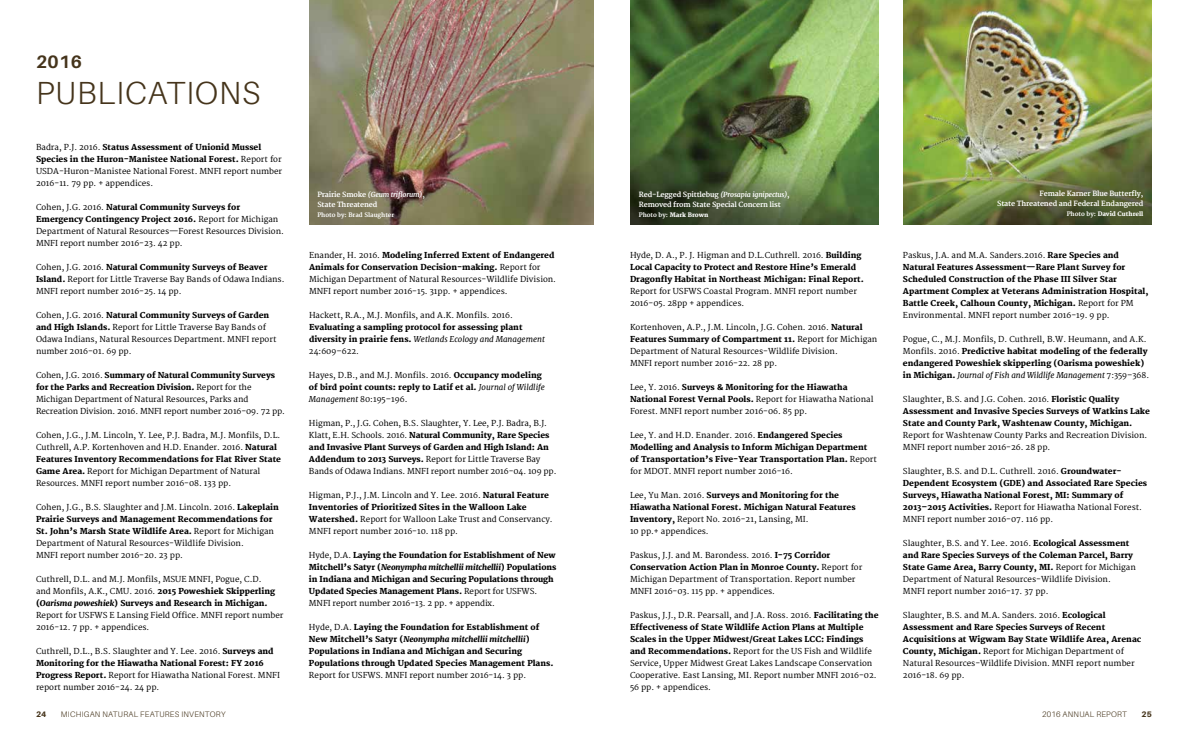
<style>
.page{position:relative;width:1188px;height:738px;background:#fff}
.page>*{position:absolute;margin:0;border:0;box-sizing:border-box;transform-origin:0 0}
.t1{font:300 32px "Aileron";letter-spacing:.03em;color:#45341b}
.t2{font:700 18px "Aileron";color:#45341b}
.t3{font:8px/12px "Merriweather";color:#000}
.t4{font:800 8px/12px "Merriweather";color:#000}
.t5{font:300 8px "Aileron";letter-spacing:.03em;color:#45341b}
.t6{font:800 8px "Aileron";color:#45341b}
.t7{font:700 7px/10px "Merriweather";letter-spacing:-.02em;color:#fff}
.t8{font:800 6px "Merriweather";color:#fff}
.t9{font:700 6px "Merriweather";color:#fff}
.s1{font-weight:800}
.s2{font-weight:800;font-style:italic}
.s3{font-style:italic}
.s4{font-weight:400;font-style:italic}
.s5{font-weight:400}
.s6{font-weight:700}
</style>
<div class="page">
<img style="left:309px;top:0;width:285px;height:225px">
<img style="left:630px;top:0;width:249px;height:225px">
<img style="left:903px;top:0;width:249px;height:225px">
<h2 class="t2" style="left:36px;top:52px;width:48px">2016</h2>
<h1 class="t1" style="left:36px;top:75px;width:226px">PUBLICATIONS</h1>
<p class="t3" style="left:36px;top:141px;width:248px">Badra, P.J. 2016. <span class="s1">Status Assessment of Unionid Mussel Species in the Huron-Manistee National Forest.</span> Report for USDA-Huron-Manistee National Forest. MNFI report number 2016-11. 79 pp. + appendices.</p>
<p class="t3" style="left:36px;top:201px;width:250px">Cohen, J.G. 2016. <span class="s1">Natural Community Surveys for Emergency Contingency Project 2016.</span> Report for Michigan Department of Natural Resources—Forest Resources Division.<br>MNFI report number 2016-23. 42 pp.</p>
<p class="t3" style="left:36px;top:261px;width:250px">Cohen, J.G. 2016. <span class="s1">Natural Community Surveys of Beaver<br>Island.</span> Report for Little Traverse Bay Bands of Odawa Indians.<br>MNFI report number 2016-25. 14 pp.</p>
<p class="t3" style="left:36px;top:309px;width:242px">Cohen, J.G. 2016. <span class="s1">Natural Community Surveys of Garden and High Islands.</span> Report for Little Traverse Bay Bands of Odawa Indians, Natural Resources Department. MNFI report number 2016-01. 69 pp.</p>
<p class="t3" style="left:36px;top:369px;width:250px">Cohen, J.G. 2016. <span class="s1">Summary of Natural Community Surveys for the Parks and Recreation Division.</span> Report for the Michigan Department of Natural Resources, Parks and Recreation Division. 2016. MNFI report number 2016-09. 72 pp.</p>
<p class="t3" style="left:36px;top:429px;width:247px">Cohen, J.G., J.M. Lincoln, Y. Lee, P.J. Badra, M.J. Monfils, D.L.<br>Cuthrell, A.P. Kortenhoven and H.D. Enander. 2016. <span class="s1">Natural Features Inventory Recommendations for Flat River State Game Area.</span> Report for Michigan Department of Natural Resources. MNFI report number 2016-08. 133 pp.</p>
<p class="t3" style="left:36px;top:501px;width:244px">Cohen, J.G., B.S. Slaughter and J.M. Lincoln. 2016. <span class="s1">Lakeplain Prairie Surveys and Management Recommendations for St. John’s Marsh State Wildlife Area.</span> Report for Michigan Department of Natural Resources-Wildlife Division.<br>MNFI report number 2016-20. 23 pp.</p>
<p class="t3" style="left:36px;top:573px;width:249px">Cuthrell, D.L. and M.J. Monfils, MSUE MNFI, Pogue, C.D.<br>and Monfils, A.K., CMU. 2016. <span class="s1">2015 Poweshiek Skipperling (</span><span class="s2">Oarisma poweshiek</span><span class="s1">) Surveys and Research in Michigan.<br></span>Report for USFWS E Lansing Field Office. MNFI report number 2016-12. 7 pp. + appendices.</p>
<p class="t3" style="left:36px;top:645px;width:246px">Cuthrell, D.L., B.S. Slaughter and Y. Lee. 2016. <span class="s1">Surveys and Monitoring for the Hiawatha National Forest: FY 2016<br>Progress Report.</span> Report for Hiawatha National Forest. MNFI report number 2016-24. 24 pp.</p>
<p class="t7" style="left:317px;top:190px;width:109px">Prairie Smoke <span class="s3">(Geum triflorum)</span>,<br>State Threatened</p>
<p class="t9" style="left:317px;top:211px;width:78px">Photo by: Brad Slaughter</p>
<p class="t3" style="left:309px;top:249px;width:249px">Enander, H. 2016. <span class="s1">Modeling Inferred Extent of Endangered Animals for Conservation Decision-making.</span> Report for Michigan Department of Natural Resources-Wildlife Division.<br>MNFI report number 2016-15. 31pp. + appendices.</p>
<p class="t3" style="left:309px;top:309px;width:205px">Hackett, R.A., M.J. Monfils, and A.K. Monfils. 2016.</p>
<p class="t4" style="left:309px;top:321px;width:237px">Evaluating a sampling protocol for assessing plant diversity in prairie fens. <span class="s4">Wetlands Ecology and Management<br></span><span class="s5">24:609–622.</span></p>
<p class="t4" style="left:309px;top:369px;width:238px"><span class="s5">Hayes, D.B., and M.J. Monfils. 2016.</span> Occupancy modeling of bird point counts: reply to Latif et al. <span class="s4">Journal of Wildlife<br>Management</span> <span class="s5">80:195–196.</span></p>
<p class="t3" style="left:309px;top:417px;width:249px">Higman, P., J.G. Cohen, B.S. Slaughter, Y. Lee, P.J. Badra, B.J.<br>Klatt, E.H. Schools. 2016. <span class="s1">Natural Community, Rare Species and Invasive Plant Surveys of Garden and High Island: An Addendum to 2013 Surveys.</span> Report for Little Traverse Bay Bands of Odawa Indians. MNFI report number 2016-04. 109 pp.</p>
<p class="t3" style="left:309px;top:489px;width:245px">Higman, P.J., J.M. Lincoln and Y. Lee. 2016. <span class="s1">Natural Feature Inventories of Prioritized Sites in the Walloon Lake Watershed.</span> Report for Walloon Lake Trust and Conservancy.<br>MNFI report number 2016-10. 118 pp.</p>
<p class="t4" style="left:309px;top:549px;width:249px"><span class="s5">Hyde, D.A.</span> Laying the Foundation for Establishment of New Mitchell’s Satyr (<span class="s3">Neonympha mitchellii mitchellii</span>) Populations in Indiana and Michigan and Securing Populations through Updated Species Management Plans. <span class="s5">Report for USFWS.<br>MNFI report number 2016-13. 2 pp. + appendix.</span></p>
<p class="t4" style="left:309px;top:621px;width:246px"><span class="s5">Hyde, D.A.</span> Laying the Foundation for Establishment of New Mitchell’s Satyr (<span class="s3">Neonympha mitchellii mitchellii</span>)<br>Populations in Indiana and Michigan and Securing Populations through Updated Species Management Plans.</p>
<p class="t3" style="left:309px;top:669px;width:219px">Report for USFWS. MNFI report number 2016-14. 3 pp.</p>
<p class="t7" style="left:639px;top:190px;width:153px">Red-Legged Spittlebug <span class="s3">(Prosapia ignipectus)</span>,<br>Removed from State Special Concern list</p>
<p class="t8" style="left:639px;top:211px;width:71px"><span class="s6">Photo by:</span> Mark Brown</p>
<p class="t4" style="left:630px;top:249px;width:235px"><span class="s5">Hyde, D. A., P. J. Higman and D.L.Cuthrell. 2016.</span> Building<br>Local Capacity to Protect and Restore Hine’s Emerald<br>Dragonfly Habitat in Northeast Michigan: Final Report.</p>
<p class="t3" style="left:630px;top:285px;width:228px">Report for USFWS Coastal Program. MNFI report number<br>2016-05. 28pp + appendices.</p>
<p class="t3" style="left:630px;top:321px;width:249px">Kortenhoven, A.P., J.M. Lincoln, J.G. Cohen. 2016. <span class="s1">Natural Features Summary of Compartment 11.</span> Report for Michigan Department of Natural Resources-Wildlife Division.<br>MNFI report number 2016-22. 28 pp.</p>
<p class="t3" style="left:630px;top:381px;width:245px">Lee, Y. 2016. <span class="s1">Surveys &amp; Monitoring for the Hiawatha<br>National Forest Vernal Pools.</span> Report for Hiawatha National<br>Forest. MNFI report number 2016-06. 85 pp.</p>
<p class="t4" style="left:630px;top:429px;width:248px"><span class="s5">Lee, Y. and H.D. Enander. 2016.</span> Endangered Species Modelling and Analysis to Inform Michigan Department of Transportation’s Five-Year Transportation Plan. <span class="s5">Report for MDOT. MNFI report number 2016-16.</span></p>
<p class="t4" style="left:630px;top:489px;width:227px"><span class="s5">Lee, Yu Man. 2016.</span> Surveys and Monitoring for the Hiawatha National Forest. Michigan Natural Features Inventory, <span class="s5">Report No. 2016-21, Lansing, MI.<br>10 pp.+ appendices.</span></p>
<p class="t3" style="left:630px;top:549px;width:234px">Paskus, J.J. and M. Barondess. 2016. <span class="s1">I-75 Corridor Conservation Action Plan in Monroe County.</span> Report for Michigan Department of Transportation. Report number MNFI 2016-03. 115 pp. + appendices.</p>
<p class="t3" style="left:630px;top:609px;width:250px">Paskus, J.J., D.R. Pearsall, and J.A. Ross. 2016. <span class="s1">Facilitating the Effectiveness of State Wildlife Action Plans at Multiple Scales in the Upper Midwest/Great Lakes LCC: Findings and Recommendations.</span> Report for the US Fish and Wildlife Service, Upper Midwest Great Lakes Landscape Conservation Cooperative. East Lansing, MI. Report number MNFI 2016-02.<br>56 pp. + appendices.</p>
<p class="t7" style="left:997px;top:189px;width:148px;text-align:right">Female Karner Blue Butterfly,<br>State Threatened and Federal Endangered</p>
<p class="t8" style="left:1067px;top:211px;width:78px"><span class="s6">Photo by:</span> David Cuthrell</p>
<p class="t4" style="left:903px;top:249px;width:247px"><span class="s5">Paskus, J.A. and M.A. Sanders.2016.</span> Rare Species and Natural Features Assessment—Rare Plant Survey for Scheduled Construction of the Phase III Silver Star Apartment Complex at Veterans Administration Hospital, Battle Creek, Calhoun County, Michigan. <span class="s5">Report for PM Environmental. MNFI report number 2016-19. 9 pp.</span></p>
<p class="t4" style="left:903px;top:333px;width:248px"><span class="s5">Pogue, C., M.J. Monfils, D. Cuthrell, B.W. Heumann, and A.K.<br>Monfils. 2016.</span> Predictive habitat modeling of the federally endangered Poweshiek skipperling (Oarisma poweshiek) in Michigan. <span class="s4">Journal of Fish and Wildlife Management</span> <span class="s5">7:359–368.</span></p>
<p class="t4" style="left:903px;top:393px;width:249px"><span class="s5">Slaughter, B.S. and J.G. Cohen. 2016.</span> Floristic Quality<br>Assessment and Invasive Species Surveys of Watkins Lake<br>State and County Park, Washtenaw County, Michigan.</p>
<p class="t3" style="left:903px;top:429px;width:246px">Report for Washtenaw County Parks and Recreation Division.<br>MNFI report number 2016-26. 28 pp.</p>
<p class="t4" style="left:903px;top:465px;width:246px"><span class="s5">Slaughter, B.S. and D.L. Cuthrell. 2016.</span> Groundwater-Dependent Ecosystem (GDE) and Associated Rare Species Surveys, Hiawatha National Forest, MI: Summary of 2013–2015 Activities. <span class="s5">Report for Hiawatha National Forest.<br>MNFI report number 2016-07. 116 pp.</span></p>
<p class="t3" style="left:903px;top:537px;width:234px">Slaughter, B.S. and Y. Lee. 2016. <span class="s1">Ecological Assessment and Rare Species Surveys of the Coleman Parcel, Barry State Game Area, Barry County, MI.</span> Report for Michigan Department of Natural Resources-Wildlife Division.<br>MNFI report number 2016-17. 37 pp.</p>
<p class="t3" style="left:903px;top:609px;width:240px">Slaughter, B.S. and M.A. Sanders. 2016. <span class="s1">Ecological Assessment and Rare Species Surveys of Recent Acquisitions at Wigwam Bay State Wildlife Area, Arenac County, Michigan.</span> Report for Michigan Department of Natural Resources-Wildlife Division. MNFI report number 2016-18. 69 pp.</p>
<p class="t6" style="left:36px;top:709px;width:12px">24</p>
<p class="t5" style="left:61px;top:710px;width:166px">MICHIGAN NATURAL FEATURES INVENTORY</p>
<p class="t5" style="left:1042px;top:710px;width:86px">2016 ANNUAL REPORT</p>
<p class="t6" style="left:1142px;top:709px;width:12px">25</p>
</div>
